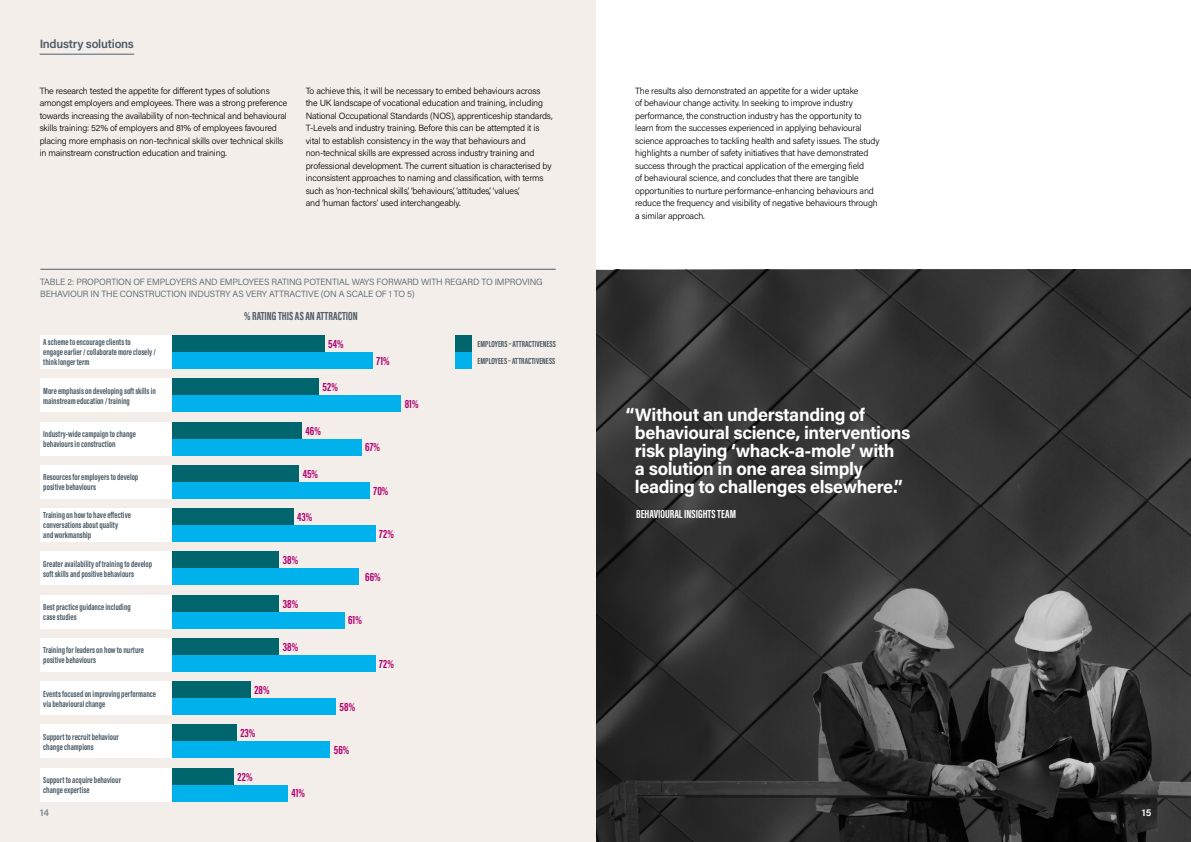
<style>
.page{position:relative;width:1191px;height:842px;background:#fff}
.page>*{position:absolute;margin:0;border:0;box-sizing:border-box;transform-origin:0 0}
.t1{font:700 18px/18px "Acumin Pro";letter-spacing:-.02em;color:#fff}
.t2{font:700 12px "Acumin Pro Extra Cond";letter-spacing:.005em;color:#b1006e}
.t3{font:700 12px "Acumin Pro Extra Cond";color:#4d5d68}
.t4{font:700 12px "Acumin Pro Extra Cond";color:#fff}
.t5{font:600 12px "Acumin Pro";letter-spacing:-.02em;color:#4d5d68}
.t6{font:600 10px "Acumin Pro";color:#7f8e98}
.t7{font:600 10px "Acumin Pro";color:#fff}
.t8{font:300 9px/12.5px "Acumin Pro";letter-spacing:-.02em;color:#000}
.t9{font:700 9px/10px "Acumin Pro Extra Cond";color:#4d5d68}
.t10{font:300 9px/12.5px "Acumin Pro";letter-spacing:-.02em;color:#4d5d68}
</style>
<div class="page">
<svg style="left:595px;top:270px;width:596px;height:572px;background:#353434"></svg>
<div style="left:0;top:0;width:595px;height:842px;background:#f3eee9"></div>
<hr style="left:40px;top:54px;width:94px;height:1px;background:#4d5d68">
<div style="left:171px;top:335px;width:154px;height:17px;background:#00656c"></div>
<div style="left:171px;top:378px;width:148px;height:17px;background:#00656c"></div>
<div style="left:171px;top:422px;width:131px;height:17px;background:#00656c"></div>
<div style="left:171px;top:465px;width:128px;height:17px;background:#00656c"></div>
<div style="left:171px;top:508px;width:122px;height:17px;background:#00656c"></div>
<div style="left:171px;top:551px;width:108px;height:17px;background:#00656c"></div>
<div style="left:171px;top:595px;width:108px;height:17px;background:#00656c"></div>
<div style="left:171px;top:638px;width:108px;height:17px;background:#00656c"></div>
<div style="left:171px;top:681px;width:80px;height:17px;background:#00656c"></div>
<div style="left:171px;top:724px;width:66px;height:17px;background:#00656c"></div>
<div style="left:171px;top:768px;width:63px;height:17px;background:#00656c"></div>
<div style="left:171px;top:352px;width:202px;height:17px;background:#00b1eb"></div>
<div style="left:171px;top:395px;width:230px;height:17px;background:#00b1eb"></div>
<div style="left:171px;top:439px;width:190px;height:16px;background:#00b1eb"></div>
<div style="left:171px;top:482px;width:199px;height:17px;background:#00b1eb"></div>
<div style="left:171px;top:525px;width:205px;height:17px;background:#00b1eb"></div>
<div style="left:171px;top:568px;width:188px;height:17px;background:#00b1eb"></div>
<div style="left:171px;top:612px;width:173px;height:16px;background:#00b1eb"></div>
<div style="left:171px;top:655px;width:205px;height:17px;background:#00b1eb"></div>
<div style="left:171px;top:698px;width:165px;height:17px;background:#00b1eb"></div>
<div style="left:171px;top:741px;width:159px;height:17px;background:#00b1eb"></div>
<div style="left:171px;top:785px;width:117px;height:16px;background:#00b1eb"></div>
<div style="left:40px;top:335px;width:131px;height:34px;background:#fff"></div>
<div style="left:40px;top:378px;width:131px;height:34px;background:#fff"></div>
<div style="left:40px;top:422px;width:131px;height:33px;background:#fff"></div>
<div style="left:40px;top:465px;width:131px;height:34px;background:#fff"></div>
<div style="left:40px;top:508px;width:131px;height:34px;background:#fff"></div>
<div style="left:40px;top:551px;width:131px;height:34px;background:#fff"></div>
<div style="left:40px;top:595px;width:131px;height:33px;background:#fff"></div>
<div style="left:40px;top:638px;width:131px;height:34px;background:#fff"></div>
<div style="left:40px;top:681px;width:131px;height:34px;background:#fff"></div>
<div style="left:40px;top:724px;width:131px;height:34px;background:#fff"></div>
<div style="left:40px;top:768px;width:131px;height:33px;background:#fff"></div>
<div style="left:455px;top:335px;width:17px;height:17px;background:#00656c"></div>
<div style="left:455px;top:352px;width:17px;height:17px;background:#00b1eb"></div>
<hr style="left:40px;top:269px;width:516px;height:1px;background:#4d5d68">
<h2 class="t5" style="left:40px;top:35px;width:96px">Industry solutions</h2>
<p class="t8" style="left:40px;top:84px;width:249px">The research tested the appetite for different types of solutions amongst employers and employees. There was a strong preference towards increasing the availability of non-technical and behavioural skills training: 52% of employers and 81% of employees favoured placing more emphasis on non-technical skills over technical skills in mainstream construction education and training.</p>
<p class="t8" style="left:306px;top:84px;width:248px">To achieve this, it will be necessary to embed behaviours across the UK landscape of vocational education and training, including National Occupational Standards (NOS), apprenticeship standards, T-Levels and industry training. Before this can be attempted it is vital to establish consistency in the way that behaviours and non-technical skills are expressed across industry training and professional development. The current situation is characterised by inconsistent approaches to naming and classification, with terms such as ‘non-technical skills’, ‘behaviours’, ‘attitudes’, ‘values’,<br>and ‘human factors’ used interchangeably.</p>
<p class="t8" style="left:635px;top:84px;width:246px">The results also demonstrated an appetite for a wider uptake<br>of behaviour change activity. In seeking to improve industry performance, the construction industry has the opportunity to learn from the successes experienced in applying behavioural science approaches to tackling health and safety issues. The study highlights a number of safety initiatives that have demonstrated success through the practical application of the emerging field<br>of behavioural science, and concludes that there are tangible opportunities to nurture performance-enhancing behaviours and reduce the frequency and visibility of negative behaviours through a similar approach.</p>
<p class="t10" style="left:40px;top:275px;width:504px">TABLE 2: PROPORTION OF EMPLOYERS AND EMPLOYEES RATING POTENTIAL WAYS FORWARD WITH REGARD TO IMPROVING<br>BEHAVIOUR IN THE CONSTRUCTION INDUSTRY AS VERY ATTRACTIVE (ON A SCALE OF 1 TO 5)</p>
<h2 class="t3" style="left:244px;top:309px;width:115px">% RATING THIS AS AN ATTRACTION</h2>
<p class="t9" style="left:43px;top:337px;width:114px">A scheme to encourage clients to<br>engage earlier / collaborate more closely / think longer term</p>
<p class="t9" style="left:477px;top:335px;width:80px;line-height:17.4px">EMPLOYERS – ATTRACTIVENESS<br>EMPLOYEES – ATTRACTIVENESS</p>
<h2 class="t2" style="left:328px;top:337px;width:17px">54%</h2>
<h2 class="t2" style="left:322px;top:380px;width:17px">52%</h2>
<h2 class="t2" style="left:376px;top:353px;width:15px">71%</h2>
<p class="t9" style="left:43px;top:386px;width:114px">More emphasis on developing soft skills in mainstream education / training</p>
<p class="t9" style="left:43px;top:429px;width:94px">Industry-wide campaign to change behaviours in construction</p>
<p class="t9" style="left:43px;top:472px;width:97px">Resources for employers to develop positive behaviours</p>
<p class="t9" style="left:43px;top:510px;width:89px">Training on how to have effective conversations about quality<br>and workmanship</p>
<p class="t9" style="left:43px;top:559px;width:110px">Greater availability of training to develop soft skills and positive behaviours</p>
<p class="t9" style="left:43px;top:602px;width:89px">Best practice guidance including case studies</p>
<p class="t9" style="left:43px;top:645px;width:102px">Training for leaders on how to nurture positive behaviours</p>
<p class="t9" style="left:43px;top:688px;width:114px">Events focused on improving performance via behavioural change</p>
<p class="t9" style="left:43px;top:732px;width:77px">Support to recruit behaviour change champions</p>
<p class="t9" style="left:43px;top:775px;width:79px">Support to acquire behaviour change expertise</p>
<h2 class="t2" style="left:405px;top:397px;width:15px">81%</h2>
<h2 class="t2" style="left:306px;top:423px;width:17px">46%</h2>
<h2 class="t2" style="left:365px;top:440px;width:16px">67%</h2>
<h2 class="t2" style="left:303px;top:466px;width:17px">45%</h2>
<h2 class="t2" style="left:374px;top:483px;width:16px">70%</h2>
<h2 class="t2" style="left:297px;top:510px;width:17px">43%</h2>
<h2 class="t2" style="left:379px;top:526px;width:16px">72%</h2>
<h2 class="t2" style="left:283px;top:553px;width:17px">38%</h2>
<h2 class="t2" style="left:283px;top:596px;width:17px">38%</h2>
<h2 class="t2" style="left:283px;top:639px;width:17px">38%</h2>
<h2 class="t2" style="left:365px;top:570px;width:17px">66%</h2>
<h2 class="t2" style="left:348px;top:613px;width:15px">61%</h2>
<h2 class="t2" style="left:379px;top:656px;width:16px">72%</h2>
<h2 class="t2" style="left:254px;top:683px;width:17px">28%</h2>
<h2 class="t2" style="left:240px;top:726px;width:16px">23%</h2>
<h2 class="t2" style="left:339px;top:699px;width:17px">58%</h2>
<h2 class="t2" style="left:334px;top:743px;width:17px">56%</h2>
<h2 class="t2" style="left:237px;top:769px;width:17px">22%</h2>
<h2 class="t2" style="left:291px;top:786px;width:15px">41%</h2>
<h1 class="t1" style="left:635px;top:405px;width:277px;text-indent:-9px">“Without an understanding of behavioural science, interventions risk playing ‘whack-a-mole’ with<br>a solution in one area simply leading to challenges elsewhere.”</h1>
<h2 class="t4" style="left:636px;top:506px;width:101px">BEHAVIOURAL INSIGHTS TEAM</h2>
<p class="t6" style="left:40px;top:806px;width:11px">14</p>
<p class="t7" style="left:1141px;top:806px;width:11px">15</p>
</div>
